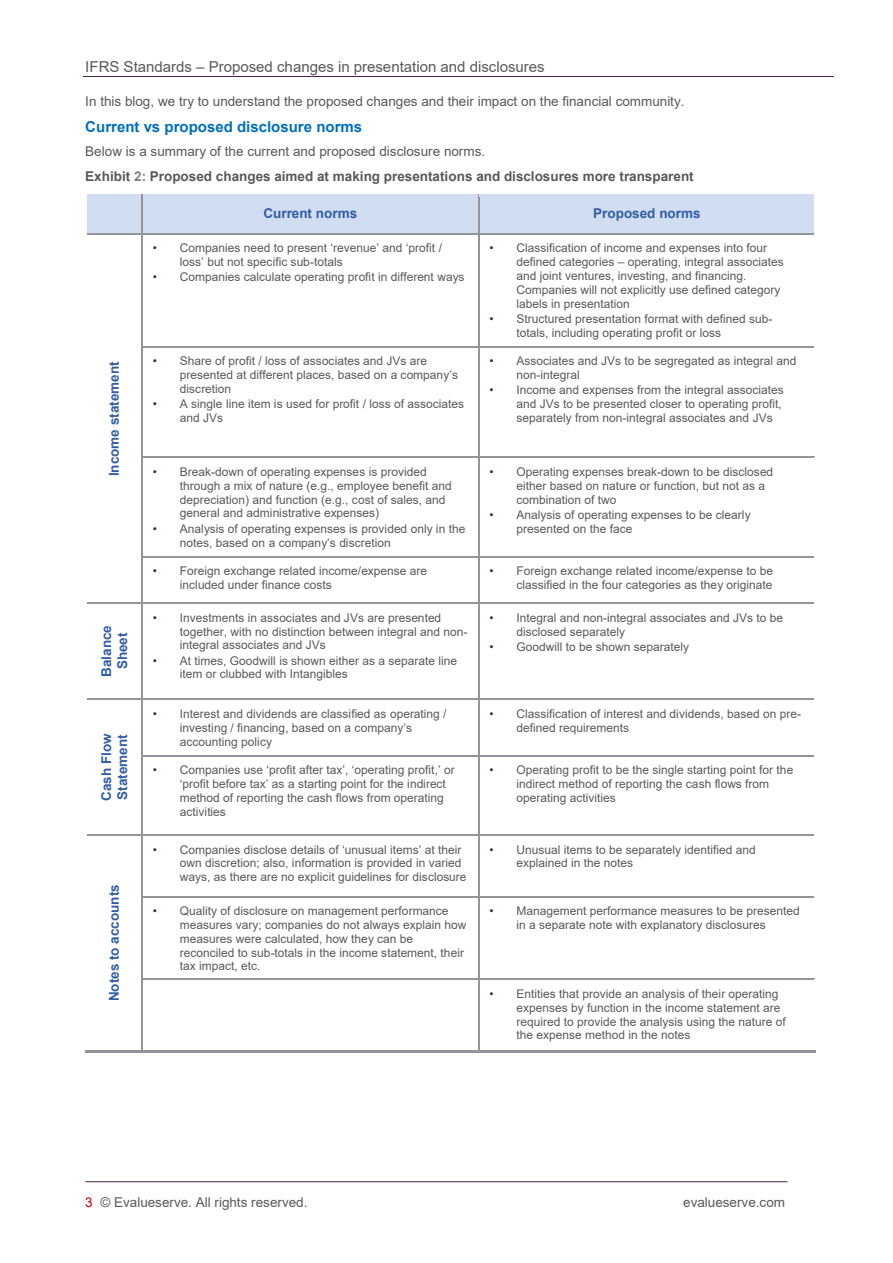
<style>
.page{position:relative;width:893px;height:1263px;background:#fff}
.page>*{position:absolute;margin:0;border:0;box-sizing:border-box;transform-origin:0 0}
.t1{font:15px "Arial";color:#595959}
.t2{font:700 15px "Arial";color:#0070c0}
.t3{font:700 13.5px/24.5px "Arial";color:#595959}
.t4{font:13.5px "Arial";color:#595959}
.t5{font:700 13.5px/15.9px "Arial";color:#315ea5;text-align:center}
.t6{font:12px/13.8px "Arial";color:#595959}
.s1{font-weight:400}
.s2{color:#7f7f7f}
.s3{color:#47254b}
.s4{color:#c00000}
</style>
<div class="page">
<hr style="left:83px;top:76px;width:750px;height:1px;background:#47254b">
<hr style="left:85px;top:1181px;width:702px;height:1px;background:#47254b">
<div style="left:87px;top:194px;width:55px;height:39px;background:#d1ddf1"></div>
<div style="left:143px;top:194px;width:335px;height:39px;background:#d1ddf1"></div>
<div style="left:479px;top:194px;width:335px;height:39px;background:#d1ddf1"></div>
<hr style="left:142px;top:197px;width:1px;height:36px;background:#939598">
<hr style="left:478px;top:197px;width:1px;height:36px;background:#939598">
<hr style="left:87px;top:233px;width:55px;height:1px;background:#939598">
<hr style="left:143px;top:233px;width:335px;height:1px;background:#939598">
<hr style="left:479px;top:233px;width:335px;height:1px;background:#939598">
<hr style="left:142px;top:240px;width:1px;height:106px;background:#939598">
<hr style="left:478px;top:240px;width:1px;height:106px;background:#939598">
<hr style="left:143px;top:346px;width:335px;height:1px;background:#939598">
<hr style="left:479px;top:346px;width:335px;height:1px;background:#939598">
<hr style="left:142px;top:353px;width:1px;height:104px;background:#939598">
<hr style="left:478px;top:353px;width:1px;height:104px;background:#939598">
<hr style="left:143px;top:457px;width:335px;height:1px;background:#939598">
<hr style="left:479px;top:457px;width:335px;height:1px;background:#939598">
<hr style="left:142px;top:463px;width:1px;height:93px;background:#939598">
<hr style="left:478px;top:463px;width:1px;height:93px;background:#939598">
<hr style="left:143px;top:556px;width:335px;height:1px;background:#939598">
<hr style="left:479px;top:556px;width:335px;height:1px;background:#939598">
<hr style="left:142px;top:563px;width:1px;height:39px;background:#939598">
<hr style="left:478px;top:563px;width:1px;height:39px;background:#939598">
<hr style="left:87px;top:602px;width:55px;height:1px;background:#939598">
<hr style="left:143px;top:602px;width:335px;height:1px;background:#939598">
<hr style="left:479px;top:602px;width:335px;height:1px;background:#939598">
<hr style="left:142px;top:609px;width:1px;height:90px;background:#939598">
<hr style="left:478px;top:609px;width:1px;height:90px;background:#939598">
<hr style="left:87px;top:699px;width:55px;height:1px;background:#939598">
<hr style="left:143px;top:699px;width:335px;height:1px;background:#939598">
<hr style="left:479px;top:699px;width:335px;height:1px;background:#939598">
<hr style="left:142px;top:705px;width:1px;height:50px;background:#939598">
<hr style="left:478px;top:705px;width:1px;height:50px;background:#939598">
<hr style="left:143px;top:755px;width:335px;height:1px;background:#939598">
<hr style="left:479px;top:755px;width:335px;height:1px;background:#939598">
<hr style="left:142px;top:761px;width:1px;height:73px;background:#939598">
<hr style="left:478px;top:761px;width:1px;height:73px;background:#939598">
<hr style="left:87px;top:834px;width:55px;height:1px;background:#939598">
<hr style="left:143px;top:834px;width:335px;height:1px;background:#939598">
<hr style="left:479px;top:834px;width:335px;height:1px;background:#939598">
<hr style="left:142px;top:841px;width:1px;height:55px;background:#939598">
<hr style="left:478px;top:841px;width:1px;height:55px;background:#939598">
<hr style="left:143px;top:896px;width:335px;height:1px;background:#939598">
<hr style="left:479px;top:896px;width:335px;height:1px;background:#939598">
<hr style="left:142px;top:902px;width:1px;height:77px;background:#939598">
<hr style="left:478px;top:902px;width:1px;height:77px;background:#939598">
<hr style="left:143px;top:979px;width:335px;height:1px;background:#939598">
<hr style="left:479px;top:979px;width:335px;height:1px;background:#939598">
<hr style="left:85px;top:1050px;width:57px;height:3px;background:#939598">
<hr style="left:142px;top:985px;width:1px;height:65px;background:#939598">
<hr style="left:144px;top:1050px;width:334px;height:3px;background:#939598">
<hr style="left:478px;top:985px;width:1px;height:65px;background:#939598">
<hr style="left:480px;top:1050px;width:334px;height:3px;background:#939598">
<p class="t1" style="left:85px;top:56px;width:461px">IFRS Standards – Proposed changes in presentation and disclosures</p>
<p class="t4" style="left:85px;top:92px;width:601px">In this blog, we try to understand the proposed changes and their impact on the financial community.</p>
<p class="t2" style="left:85px;top:116px;width:278px">Current vs proposed disclosure norms</p>
<p class="t3" style="left:85px;top:140px;width:610px"><span class="s1">Below is a summary of the current and proposed disclosure norms.<br></span>Exhibit <span class="s2">2:</span> Proposed changes aimed at making presentations and disclosures more transparent</p>
<p class="t5" style="left:263px;top:206px;width:95px">Current norms</p>
<p class="t5" style="left:593px;top:206px;width:109px">Proposed norms</p>
<p class="t5" style="left:106px;top:476px;width:116px;rotate:-90deg">Income statement</p>
<p class="t5" style="left:99px;top:677px;width:53px;rotate:-90deg">Balance<br>Sheet</p>
<p class="t5" style="left:99px;top:801px;width:69px;text-align:left;rotate:-90deg">Cash Flow<br>Statement</p>
<p class="t5" style="left:106px;top:1001px;width:119px;rotate:-90deg">Notes to accounts</p>
<p class="t6" style="left:180px;top:241px;width:264px;text-indent:-27px"><span class="s3">•</span> Companies need to present ‘revenue’ and ‘profit / loss’ but not specific sub-totals</p>
<p class="t6" style="left:153px;top:270px;width:313px"><span class="s3">•</span> Companies calculate operating profit in different ways</p>
<p class="t6" style="left:180px;top:354px;width:280px;text-indent:-27px"><span class="s3">•</span> Share of profit / loss of associates and JVs are presented at different places, based on a company’s discretion</p>
<p class="t6" style="left:180px;top:397px;width:286px;text-indent:-27px"><span class="s3">•</span> A single line item is used for profit / loss of associates and JVs</p>
<p class="t6" style="left:180px;top:465px;width:274px;text-indent:-27px"><span class="s3">•</span> Break-down of operating expenses is provided through a mix of nature (e.g., employee benefit and depreciation) and function (e.g., cost of sales, and general and administrative expenses)</p>
<p class="t6" style="left:180px;top:522px;width:287px;text-indent:-27px"><span class="s3">•</span> Analysis of operating expenses is provided only in the notes, based on a company’s discretion</p>
<p class="t6" style="left:516px;top:241px;width:269px;text-indent:-27px"><span class="s3">•</span> Classification of income and expenses into four defined categories – operating, integral associates and joint ventures, investing, and financing.<br>Companies will not explicitly use defined category labels in presentation</p>
<p class="t6" style="left:516px;top:312px;width:258px;text-indent:-27px"><span class="s3">•</span> Structured presentation format with defined sub&shy;totals, including operating profit or loss</p>
<p class="t6" style="left:516px;top:354px;width:282px;text-indent:-27px"><span class="s3">•</span> Associates and JVs to be segregated as integral and non-integral</p>
<p class="t6" style="left:516px;top:383px;width:269px;text-indent:-27px"><span class="s3">•</span> Income and expenses from the integral associates and JVs to be presented closer to operating profit, separately from non-integral associates and JVs</p>
<p class="t6" style="left:516px;top:465px;width:258px;text-indent:-27px"><span class="s3">•</span> Operating expenses break-down to be disclosed either based on nature or function, but not as a combination of two</p>
<p class="t6" style="left:516px;top:508px;width:236px;text-indent:-27px"><span class="s3">•</span> Analysis of operating expenses to be clearly presented on the face</p>
<p class="t6" style="left:180px;top:564px;width:249px;text-indent:-27px"><span class="s3">•</span> Foreign exchange related income/expense are included under finance costs</p>
<p class="t6" style="left:489px;top:564px;width:285px;text-align:right"><span class="s3">•</span> Foreign exchange related income/expense to be classified in the four categories as they originate</p>
<p class="t6" style="left:180px;top:611px;width:289px;text-indent:-27px"><span class="s3">•</span> Investments in associates and JVs are presented together, with no distinction between integral and non&shy;integral associates and JVs</p>
<p class="t6" style="left:180px;top:653px;width:279px;text-indent:-27px"><span class="s3">•</span> At times, Goodwill is shown either as a separate line item or clubbed with Intangibles</p>
<p class="t6" style="left:516px;top:611px;width:268px;text-indent:-27px"><span class="s3">•</span> Integral and non-integral associates and JVs to be disclosed separately</p>
<p class="t6" style="left:489px;top:640px;width:201px"><span class="s3">•</span> Goodwill to be shown separately</p>
<p class="t6" style="left:180px;top:707px;width:268px;text-indent:-27px"><span class="s3">•</span> Interest and dividends are classified as operating / investing / financing, based on a company’s accounting policy</p>
<p class="t6" style="left:516px;top:707px;width:286px;text-indent:-27px"><span class="s3">•</span> Classification of interest and dividends, based on pre&shy;defined requirements</p>
<p class="t6" style="left:180px;top:763px;width:276px;text-indent:-27px"><span class="s3">•</span> Companies use ‘profit after tax’, ‘operating profit,’ or ‘profit before tax’ as a starting point for the indirect method of reporting the cash flows from operating activities</p>
<p class="t6" style="left:516px;top:763px;width:278px;text-indent:-27px"><span class="s3">•</span> Operating profit to be the single starting point for the indirect method of reporting the cash flows from operating activities</p>
<p class="t6" style="left:180px;top:842px;width:288px;text-indent:-27px"><span class="s3">•</span> Companies disclose details of ‘unusual items’ at their own discretion; also, information is provided in varied ways, as there are no explicit guidelines for disclosure</p>
<p class="t6" style="left:516px;top:842px;width:241px;text-indent:-27px"><span class="s3">•</span> Unusual items to be separately identified and explained in the notes</p>
<p class="t6" style="left:180px;top:904px;width:288px;text-indent:-27px"><span class="s3">•</span> Quality of disclosure on management performance measures vary; companies do not always explain how measures were calculated, how they can be reconciled to sub-totals in the income statement, their tax impact, etc.</p>
<p class="t6" style="left:489px;top:904px;width:312px;text-align:center"><span class="s3">•</span> Management performance measures to be presented in a separate note with explanatory disclosures</p>
<p class="t6" style="left:516px;top:987px;width:271px;text-indent:-27px"><span class="s3">•</span> Entities that provide an analysis of their operating expenses by function in the income statement are required to provide the analysis using the nature of the expense method in the notes</p>
<p class="t4" style="left:85px;top:1193px;width:224px"><span class="s4">3</span> © Evalueserve. All rights reserved.</p>
<p class="t4" style="left:683px;top:1193px;width:103px">evalueserve.com</p>
</div>
